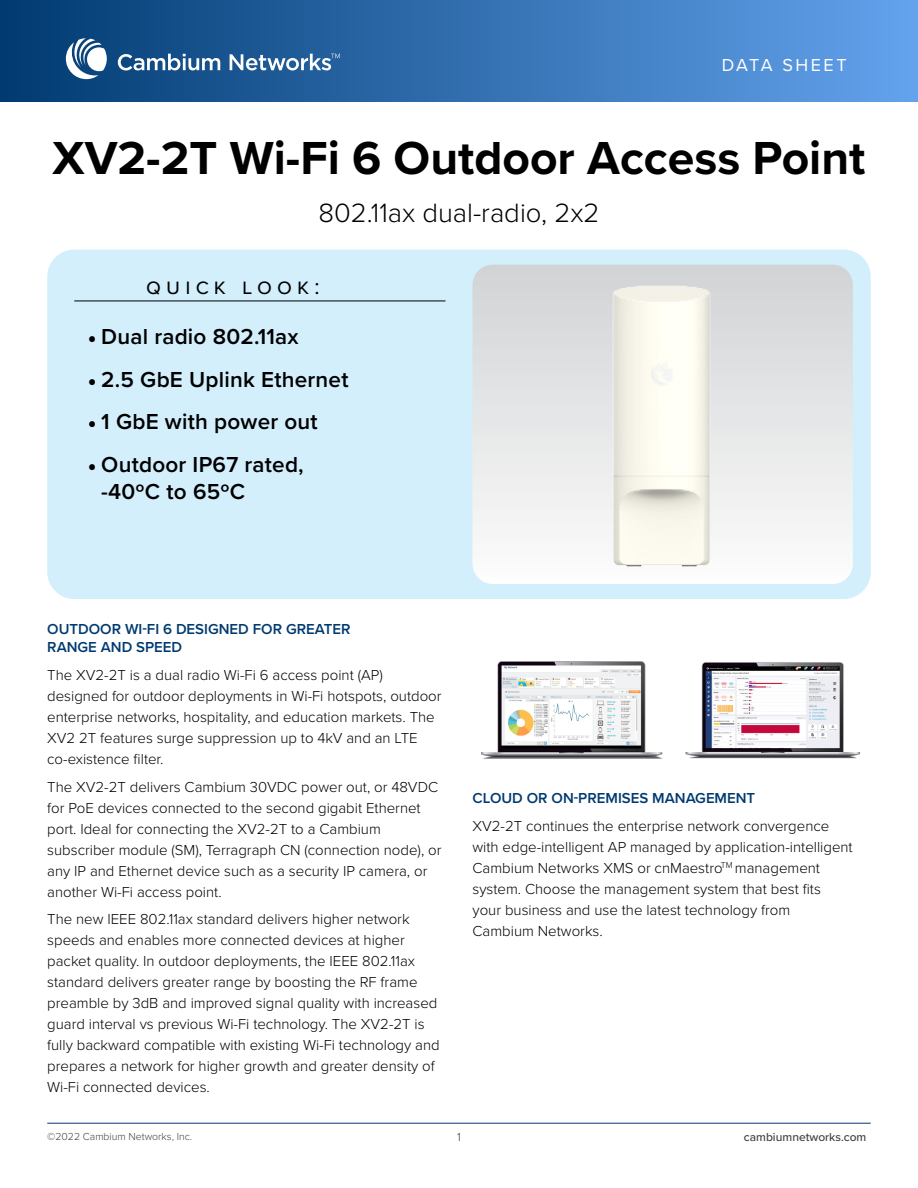
<style>
.page{position:relative;width:918px;height:1188px;background:#fff}
.page>*{position:absolute;margin:0;border:0;box-sizing:border-box;transform-origin:0 0}
.t1{font:700 48px "Proxima Nova";color:#000}
.t2{font:300 27.45px "Proxima Nova";color:#000}
.t3{font:600 22.5px/27px "Proxima Nova";letter-spacing:.01em;color:#000}
.t4{font:22.5px "Proxima Nova";letter-spacing:.23em;color:#000}
.t5{font:18px "Proxima Nova";letter-spacing:.14em;color:#fff}
.t6{font:300 15px/21px "Proxima Nova";color:#000}
.t7{font:600 15px/18px "Proxima Nova";color:#003a70}
.t8{font:500 12px "Proxima Nova";color:#414042}
.t9{font:300 12px "Proxima Nova";color:#414042}
.t10{font:300 10.5px "Proxima Nova";color:#414042}
.s1{font-family:"Minion Pro";font-weight:400}
</style>
<div class="page">
<div style="left:0;top:0;width:918px;height:102px;background:linear-gradient(to right,#003a70,#63a2ed)"></div>
<hr style="left:47px;top:1123px;width:824px;height:1px;background:#003a70">
<svg style="left:118px;top:54px;width:102px;height:16px"></svg>
<svg style="left:230px;top:54px;width:110px;height:16px"></svg>
<svg style="left:66px;top:38px;width:41px;height:41px"></svg>
<div style="left:47px;top:250px;width:824px;height:349px;background:#d4effc;border-radius:27px"></div>
<hr style="left:74px;top:301px;width:372px;height:1px;background:#000">
<img style="left:481px;top:661px;width:182px;height:98px">
<img style="left:685px;top:662px;width:176px;height:97px">
<svg style="left:472px;top:265px;width:381px;height:319px;background:#e6e7e8"></svg>
<img style="left:588px;top:249px;width:152px;height:335px">
<p class="t5" style="left:722px;top:52px;width:126px">DATA SHEET</p>
<p class="t1" style="left:53px;top:122px;width:814px">XV2-2T Wi-Fi 6 Outdoor Access Point</p>
<p class="t2" style="left:318px;top:192px;width:283px">802.11ax dual-radio, 2x2</p>
<p class="t4" style="left:146px;top:270px;width:175px">quick look:</p>
<p class="t3" style="left:88px;top:322px;width:213px"><span class="s1">•</span> Dual radio 802.11ax</p>
<p class="t3" style="left:88px;top:365px;width:262px"><span class="s1">•</span> 2.5 GbE Uplink Ethernet</p>
<p class="t3" style="left:88px;top:408px;width:232px"><span class="s1">•</span> 1 GbE with power out</p>
<p class="t3" style="left:101px;top:450px;width:204px;text-indent:-14px"><span class="s1">•</span> Outdoor IP67 rated, -40ºC to 65ºC</p>
<p class="t7" style="left:47px;top:620px;width:305px">OUTDOOR WI-FI 6 DESIGNED FOR GREATER<br>RANGE AND SPEED</p>
<p class="t6" style="left:47px;top:663px;width:396px">The XV2-2T is a dual radio Wi-Fi 6 access point (AP) designed for outdoor deployments in Wi-Fi hotspots, outdoor enterprise networks, hospitality, and education markets. The XV2 2T features surge suppression up to 4kV and an LTE co-existence filter.</p>
<p class="t6" style="left:47px;top:775px;width:396px">The XV2-2T delivers Cambium 30VDC power out, or 48VDC for PoE devices connected to the second gigabit Ethernet port. Ideal for connecting the XV2-2T to a Cambium subscriber module (SM), Terragraph CN (connection node), or any IP and Ethernet device such as a security IP camera, or another Wi-Fi access point.</p>
<p class="t6" style="left:47px;top:908px;width:394px">The new IEEE 802.11ax standard delivers higher network speeds and enables more connected devices at higher packet quality. In outdoor deployments, the IEEE 802.11ax standard delivers greater range by boosting the RF frame preamble by 3dB and improved signal quality with increased guard interval vs previous Wi-Fi technology. The XV2-2T is fully backward compatible with existing Wi-Fi technology and prepares a network for higher growth and greater density of Wi-Fi connected devices.</p>
<p class="t7" style="left:472px;top:788px;width:284px">CLOUD OR ON-PREMISES MANAGEMENT</p>
<p class="t6" style="left:472px;top:814px;width:382px">XV2-2T continues the enterprise network convergence with edge-intelligent AP managed by application-intelligent Cambium Networks XMS or cnMaestro<sup>TM</sup> management system. Choose the management system that best fits your business and use the latest technology from Cambium Networks.</p>
<p class="t10" style="left:47px;top:1128px;width:146px">©2022 Cambium Networks, Inc.</p>
<p class="t9" style="left:457px;top:1128px;width:5px">1</p>
<p class="t8" style="left:744px;top:1128px;width:124px">cambiumnetworks.com</p>
</div>
